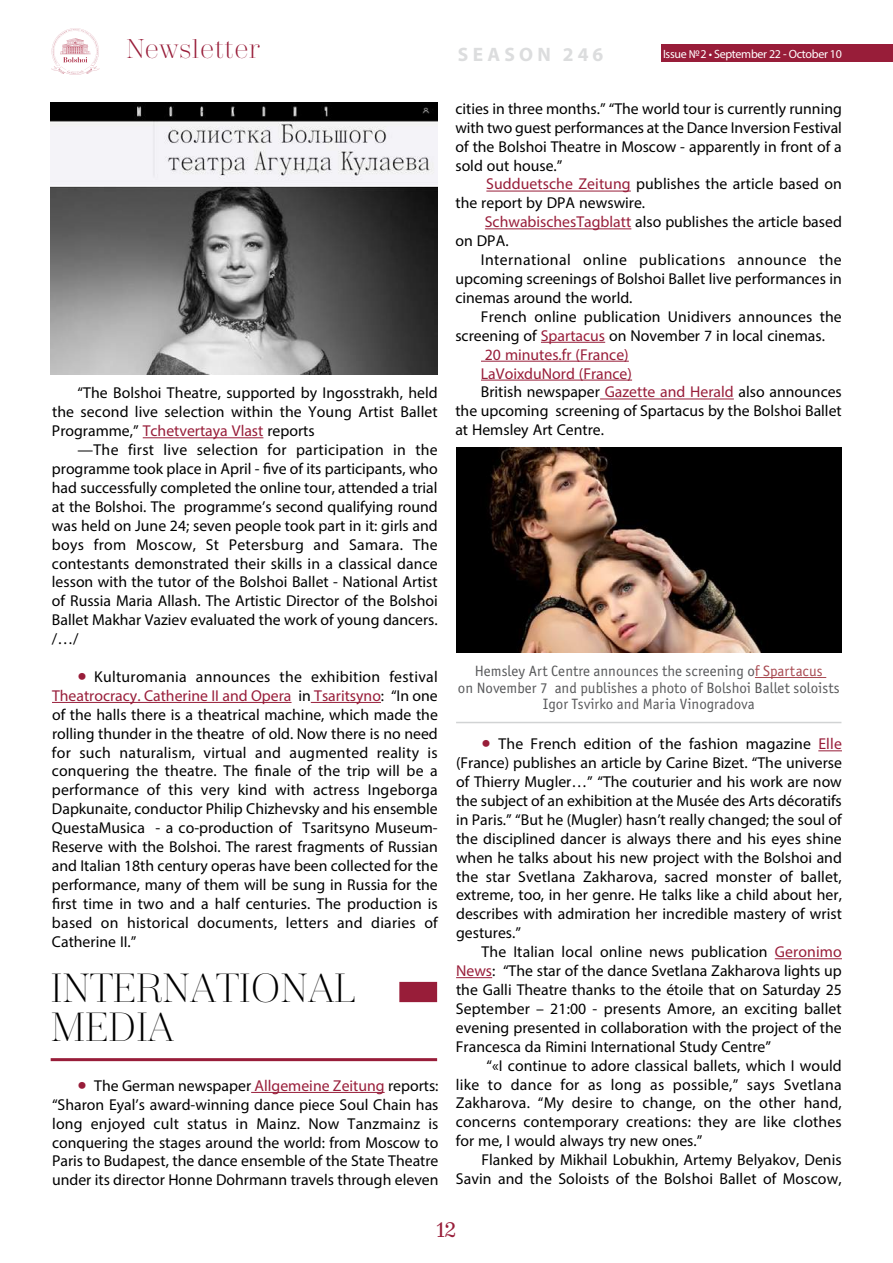
<style>
.page{position:relative;width:893px;height:1263px;background:#fff}
.page>*{position:absolute;margin:0;border:0;box-sizing:border-box;transform-origin:0 0}
.t1{font:300 40.5px/39px "Trivia Serif";letter-spacing:-.02em;color:#000}
.t2{font:300 27px "Trivia Serif";color:#981d39}
.t3{font:21px "Trivia Serif 10 Demo";color:#981d39}
.t4{font:700 19.5px "Myriad Pro";letter-spacing:.22em;color:#dcddde}
.t5{font:15.75px/18.9px "Myriad Pro";color:#000;text-align:justify}
.t6{font:15.75px "Myriad Pro";color:#981d39}
.t7{font:15px/16.5px "Officina Sans Book ITC";color:#58595b;text-align:center}
.t8{font:12px "Myriad Pro";letter-spacing:-.025em;color:#fff}
.s1{color:#981d39}
.s2{font-size:33px;color:#981d39}
.s3{color:#a84a51}
</style>
<div class="page">
<div style="left:661px;top:45px;width:232px;height:17px;background:#981d39"></div>
<svg style="left:51px;top:28px;width:49px;height:47px"></svg>
<div style="left:399px;top:982px;width:38px;height:20px;background:#981d39"></div>
<hr style="left:51px;top:1058px;width:386px;height:3px;background:#981d39">
<img style="left:51px;top:103px;width:387px;height:271px">
<hr style="left:143px;top:437px;width:120px;height:1px;background:#981d39">
<hr style="left:52px;top:702px;width:240px;height:1px;background:#981d39">
<hr style="left:311px;top:702px;width:70px;height:1px;background:#981d39">
<hr style="left:251px;top:1092px;width:134px;height:1px;background:#981d39">
<img style="left:456px;top:448px;width:385px;height:204px">
<hr style="left:755px;top:677px;width:71px;height:1px;background:#a84a51">
<hr style="left:456px;top:722px;width:385px;height:1px;background:#d1d3d4">
<svg style="left:818px;top:750px;width:24px;height:1px"></svg>
<hr style="left:775px;top:958px;width:67px;height:1px;background:#981d39">
<hr style="left:456px;top:977px;width:36px;height:1px;background:#981d39">
<hr style="left:486px;top:191px;width:145px;height:1px;background:#981d39">
<hr style="left:485px;top:228px;width:146px;height:1px;background:#981d39">
<hr style="left:541px;top:342px;width:64px;height:1px;background:#981d39">
<hr style="left:481px;top:361px;width:148px;height:1px;background:#981d39">
<hr style="left:481px;top:380px;width:151px;height:1px;background:#981d39">
<hr style="left:600px;top:399px;width:134px;height:1px;background:#981d39">
<h2 class="t2" style="left:126px;top:35px;width:135px">Newsletter</h2>
<p class="t8" style="left:663px;top:46px;width:180px">Issue №2 • September 22 - October 10</p>
<p class="t4" style="left:458px;top:41px;width:147px">SEASON 246</p>
<p class="t5" style="left:52px;top:383px;width:387px;text-indent:26px">“The Bolshoi Theatre, supported by Ingosstrakh, held the second live selection within the Young Artist Ballet Programme,” <span class="s1">Tchetvertaya Vlast</span> reports</p>
<p class="t5" style="left:52px;top:440px;width:387px;text-indent:26px">—The first live selection for participation in the programme took place in April - five of its participants, who had successfully completed the online tour, attended a trial at the Bolshoi. The programme’s second qualifying round was held on June 24; seven people took part in it: girls and boys from Moscow, St Petersburg and Samara. The contestants demonstrated their skills in a classical dance lesson with the tutor of the Bolshoi Ballet - National Artist of Russia Maria Allash. The Artistic Director of the Bolshoi Ballet Makhar Vaziev evaluated the work of young dancers. /…/</p>
<p class="t5" style="left:52px;top:667px;width:387px;text-indent:26px"><span class="s2">•</span> Kulturomania announces the exhibition festival <span class="s1">Theatrocracy. Catherine II and Opera</span> in <span class="s1">Tsaritsyno</span>: “In one of the halls there is a theatrical machine, which made the rolling thunder in the theatre of old. Now there is no need for such naturalism, virtual and augmented reality is conquering the theatre. The finale of the trip will be a performance of this very kind with actress Ingeborga Dapkunaite, conductor Philip Chizhevsky and his ensemble QuestaMusica - a co-production of Tsaritsyno Museum-Reserve with the Bolshoi. The rarest fragments of Russian and Italian 18th century operas have been collected for the performance, many of them will be sung in Russia for the first time in two and a half centuries. The production is based on historical documents, letters and diaries of Catherine II.”</p>
<h1 class="t1" style="left:51px;top:970px;width:307px">INTERNATIONAL<br>MEDIA</h1>
<p class="t5" style="left:52px;top:1076px;width:388px;text-indent:26px"><span class="s2">•</span> The German newspaper <span class="s1">Allgemeine Zeitung</span> reports: “Sharon Eyal’s award-winning dance piece Soul Chain has long enjoyed cult status in Mainz. Now Tanzmainz is conquering the stages around the world: from Moscow to Paris to Budapest, the dance ensemble of the State Theatre under its director Honne Dohrmann travels through eleven</p>
<p class="t5" style="left:455px;top:99px;width:388px">cities in three months.” “The world tour is currently running with two guest performances at the Dance Inversion Festival of the Bolshoi Theatre in Moscow - apparently in front of a sold out house.”</p>
<p class="t5" style="left:455px;top:174px;width:388px;text-indent:31px"><span class="s1">Sudduetsche Zeitung</span> publishes the article based on the report by DPA newswire.</p>
<p class="t5" style="left:455px;top:212px;width:388px;text-indent:29px"><span class="s1">SchwabischesTagblatt</span> also publishes the article based on DPA.</p>
<p class="t5" style="left:455px;top:250px;width:388px;text-indent:25px">International online publications announce the upcoming screenings of Bolshoi Ballet live performances in cinemas around the world.</p>
<p class="t5" style="left:481px;top:307px;width:362px">French online publication Unidivers announces the</p>
<p class="t5" style="left:455px;top:326px;width:371px">screening of <span class="s1">Spartacus</span> on November 7 in local cinemas.</p>
<p class="t6" style="left:485px;top:345px;width:145px">20 minutes.fr (France)</p>
<p class="t6" style="left:481px;top:363px;width:153px">LaVoixduNord (France)</p>
<p class="t5" style="left:481px;top:382px;width:362px">British newspaper <span class="s1">Gazette and Herald</span> also announces</p>
<p class="t5" style="left:455px;top:401px;width:388px">the upcoming screening of Spartacus by the Bolshoi Ballet</p>
<p class="t5" style="left:455px;top:420px;width:150px">at Hemsley Art Centre.</p>
<p class="t7" style="left:458px;top:663px;width:383px">Hemsley Art Centre announces the screening o<span class="s3">f Spartacus<br></span>on November 7 and publishes a photo of Bolshoi Ballet soloists<br>Igor Tsvirko and Maria Vinogradova</p>
<p class="t5" style="left:456px;top:734px;width:387px;text-indent:26px"><span class="s2">•</span> The French edition of the fashion magazine <span class="s1">Elle </span>(France) publishes an article by Carine Bizet. “The universe of Thierry Mugler…” “The couturier and his work are now the subject of an exhibition at the Musée des Arts décoratifs in Paris.” “But he (Mugler) hasn’t really changed; the soul of the disciplined dancer is always there and his eyes shine when he talks about his new project with the Bolshoi and the star Svetlana Zakharova, sacred monster of ballet, extreme, too, in her genre. He talks like a child about her, describes with admiration her incredible mastery of wrist gestures.”</p>
<p class="t5" style="left:456px;top:942px;width:387px;text-indent:26px">The Italian local online news publication <span class="s1">Geronimo News</span>: “The star of the dance Svetlana Zakharova lights up the Galli Theatre thanks to the étoile that on Saturday 25<br>September – 21:00 - presents Amore, an exciting ballet evening presented in collaboration with the project of the Francesca da Rimini International Study Centre”</p>
<p class="t5" style="left:456px;top:1055px;width:387px;text-indent:31px">“«I continue to adore classical ballets, which I would like to dance for as long as possible,” says Svetlana Zakharova. “My desire to change, on the other hand, concerns contemporary creations: they are like clothes for me, I would always try new ones.”</p>
<p class="t5" style="left:456px;top:1150px;width:387px;text-align:right">Flanked by Mikhail Lobukhin, Artemy Belyakov, Denis<br>Savin and the Soloists of the Bolshoi Ballet of Moscow,</p>
<h3 class="t3" style="left:437px;top:1217px;width:21px">12</h3>
</div>
